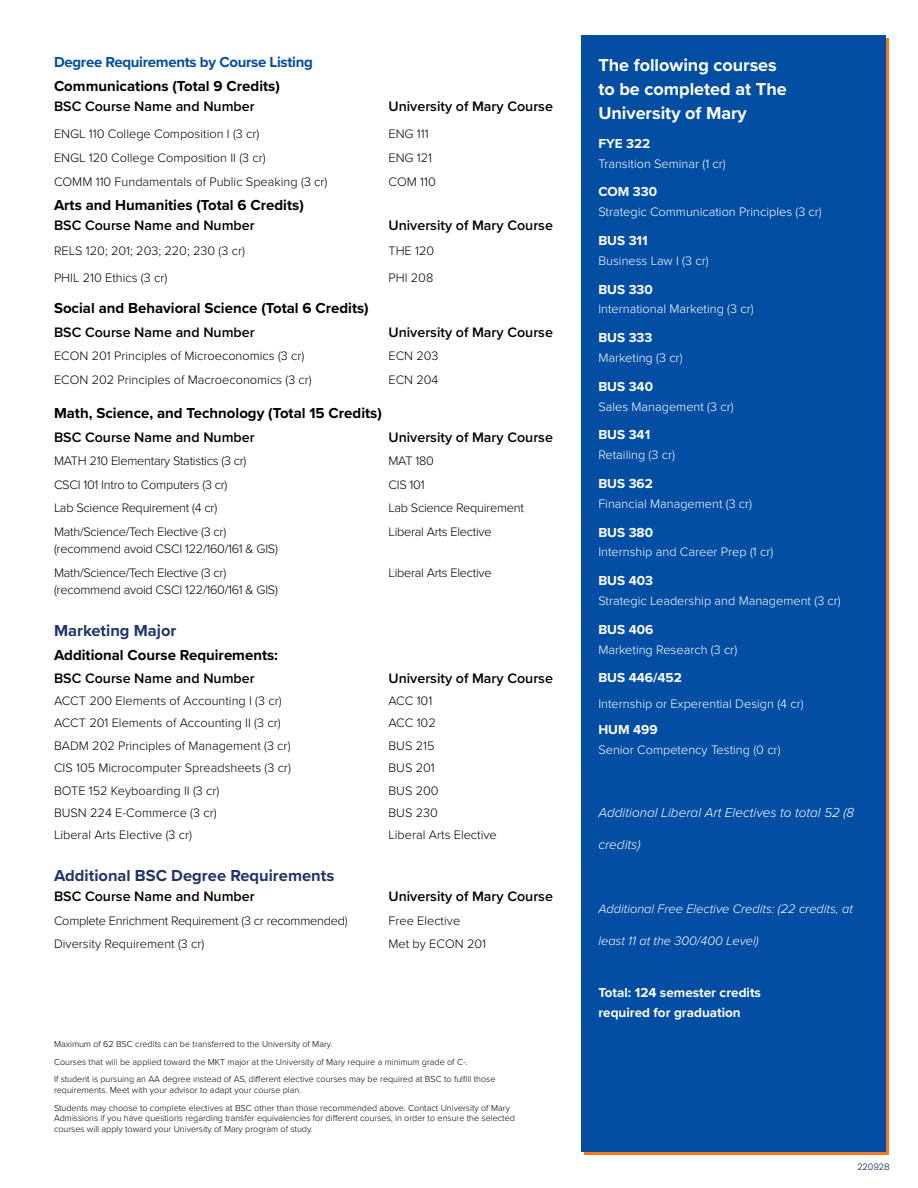
<style>
.page{position:relative;width:918px;height:1188px;background:#fff}
.page>*{position:absolute;margin:0;border:0;box-sizing:border-box;transform-origin:0 0}
.t1{font:700 18px/23.9px "Proxima Nova";color:#fff}
.t2{font:700 16.5px "Proxima Nova";color:#203568}
.t3{font:700 15px "Proxima Nova";color:#000}
.t4{font:700 15px "Proxima Nova";letter-spacing:-.02em;color:#034ea2}
.t5{font:600 14.25px "Proxima Nova";color:#000}
.t6{font:700 13.5px/19.5px "Proxima Nova";color:#fff}
.t7{font:italic 300 13.5px "Proxima Nova";color:#fff}
.t8{font:300 12.75px "Proxima Nova";color:#000}
.t9{font:300 12.75px "Proxima Nova";color:#fff}
.t10{font:300 12.75px/23.5px "Proxima Nova";letter-spacing:-.02em;color:#000}
.t11{font:italic 300 12.75px "Proxima Nova";color:#fff}
.t12{font:300 9px/17.5px "Proxima Nova";color:#000}
.t13{font:300 9px "Poppins";color:#002550}
</style>
<div class="page">
<div style="left:581px;top:36px;width:305px;height:1116px;background:#034ea2"></div>
<p class="t4" style="left:54px;top:51px;width:260px">Degree Requirements by Course Listing</p>
<p class="t3" style="left:54px;top:75px;width:227px">Communications (Total 9 Credits)</p>
<p class="t5" style="left:54px;top:96px;width:202px">BSC Course Name and Number</p>
<p class="t5" style="left:389px;top:96px;width:166px">University of Mary Course</p>
<p class="t8" style="left:54px;top:124px;width:207px">ENGL 110 College Composition I (3 cr)</p>
<p class="t8" style="left:388px;top:124px;width:42px">ENG 111</p>
<p class="t8" style="left:54px;top:148px;width:213px">ENGL 120 College Composition II (3 cr)</p>
<p class="t8" style="left:388px;top:148px;width:45px">ENG 121</p>
<p class="t8" style="left:54px;top:172px;width:275px">COMM 110 Fundamentals of Public Speaking (3 cr)</p>
<p class="t8" style="left:388px;top:172px;width:49px">COM 110</p>
<p class="t3" style="left:54px;top:194px;width:251px">Arts and Humanities (Total 6 Credits)</p>
<p class="t5" style="left:54px;top:215px;width:202px">BSC Course Name and Number</p>
<p class="t5" style="left:389px;top:215px;width:166px">University of Mary Course</p>
<p class="t8" style="left:54px;top:241px;width:192px">RELS 120; 201; 203; 220; 230 (3 cr)</p>
<p class="t8" style="left:388px;top:241px;width:47px">THE 120</p>
<p class="t8" style="left:54px;top:268px;width:115px">PHIL 210 Ethics (3 cr)</p>
<p class="t8" style="left:388px;top:268px;width:46px">PHI 208</p>
<p class="t3" style="left:54px;top:297px;width:316px">Social and Behavioral Science (Total 6 Credits)</p>
<p class="t5" style="left:54px;top:321px;width:202px">BSC Course Name and Number</p>
<p class="t5" style="left:389px;top:321px;width:166px">University of Mary Course</p>
<p class="t8" style="left:54px;top:346px;width:252px">ECON 201 Principles of Microeconomics (3 cr)</p>
<p class="t8" style="left:388px;top:346px;width:52px">ECN 203</p>
<p class="t8" style="left:54px;top:370px;width:259px">ECON 202 Principles of Macroeconomics (3 cr)</p>
<p class="t8" style="left:388px;top:370px;width:52px">ECN 204</p>
<p class="t3" style="left:54px;top:402px;width:329px">Math, Science, and Technology (Total 15 Credits)</p>
<p class="t5" style="left:54px;top:426px;width:202px">BSC Course Name and Number</p>
<p class="t5" style="left:389px;top:426px;width:166px">University of Mary Course</p>
<p class="t10" style="left:54px;top:448px;width:194px">MATH 210 Elementary Statistics (3 cr)</p>
<p class="t8" style="left:388px;top:451px;width:47px">MAT 180</p>
<p class="t10" style="left:54px;top:472px;width:175px">CSCI 101 Intro to Computers (3 cr)</p>
<p class="t8" style="left:388px;top:475px;width:38px">CIS 101</p>
<p class="t10" style="left:54px;top:495px;width:165px">Lab Science Requirement (4 cr)</p>
<p class="t10" style="left:388px;top:495px;width:137px">Lab Science Requirement</p>
<p class="t10" style="left:54px;top:519px;width:174px">Math/Science/Tech Elective (3 cr)</p>
<p class="t10" style="left:388px;top:519px;width:105px">Liberal Arts Elective</p>
<p class="t10" style="left:54px;top:536px;width:226px">(recommend avoid CSCI 122/160/161 &amp; GIS)<br>Math/Science/Tech Elective (3 cr)</p>
<p class="t10" style="left:388px;top:560px;width:105px">Liberal Arts Elective</p>
<p class="t10" style="left:54px;top:577px;width:226px">(recommend avoid CSCI 122/160/161 &amp; GIS)</p>
<p class="t2" style="left:54px;top:618px;width:124px">Marketing Major</p>
<p class="t3" style="left:54px;top:643px;width:226px">Additional Course Requirements:</p>
<p class="t5" style="left:54px;top:667px;width:202px">BSC Course Name and Number</p>
<p class="t5" style="left:389px;top:667px;width:166px">University of Mary Course</p>
<p class="t8" style="left:54px;top:691px;width:229px">ACCT 200 Elements of Accounting I (3 cr)</p>
<p class="t8" style="left:388px;top:691px;width:45px">ACC 101</p>
<p class="t8" style="left:54px;top:714px;width:228px">ACCT 201 Elements of Accounting II (3 cr)</p>
<p class="t8" style="left:388px;top:714px;width:49px">ACC 102</p>
<p class="t8" style="left:54px;top:736px;width:238px">BADM 202 Principles of Management (3 cr)</p>
<p class="t8" style="left:388px;top:736px;width:48px">BUS 215</p>
<p class="t8" style="left:54px;top:758px;width:238px">CIS 105 Microcomputer Spreadsheets (3 cr)</p>
<p class="t8" style="left:388px;top:758px;width:48px">BUS 201</p>
<p class="t8" style="left:54px;top:781px;width:167px">BOTE 152 Keyboarding II (3 cr)</p>
<p class="t8" style="left:388px;top:781px;width:52px">BUS 200</p>
<p class="t8" style="left:54px;top:803px;width:164px">BUSN 224 E-Commerce (3 cr)</p>
<p class="t8" style="left:388px;top:803px;width:51px">BUS 230</p>
<p class="t8" style="left:54px;top:826px;width:140px">Liberal Arts Elective (3 cr)</p>
<p class="t8" style="left:388px;top:826px;width:110px">Liberal Arts Elective</p>
<p class="t2" style="left:54px;top:863px;width:282px">Additional BSC Degree Requirements</p>
<p class="t5" style="left:54px;top:886px;width:202px">BSC Course Name and Number</p>
<p class="t5" style="left:389px;top:886px;width:166px">University of Mary Course</p>
<p class="t10" style="left:54px;top:908px;width:295px">Complete Enrichment Requirement (3 cr recommended)</p>
<p class="t8" style="left:388px;top:911px;width:73px">Free Elective</p>
<p class="t8" style="left:54px;top:934px;width:152px">Diversity Requirement (3 cr)</p>
<p class="t8" style="left:388px;top:934px;width:99px">Met by ECON 201</p>
<p class="t12" style="left:54px;top:1035px;width:443px">Maximum of 62 BSC credits can be transferred to the University of Mary.<br>Courses that will be applied toward the MKT major at the University of Mary require a minimum grade of C-.<br>If student is pursuing an AA degree instead of AS, different elective courses may be required at BSC to fulfill those</p>
<p class="t12" style="left:54px;top:1081px;width:458px">requirements. Meet with your advisor to adapt your course plan.<br>Students may choose to complete electives at BSC other than those recommended above. Contact University of Mary</p>
<p class="t12" style="left:54px;top:1113px;width:463px;line-height:10.8px">Admissions if you have questions regarding transfer equivalencies for different courses, in order to ensure the selected courses will apply toward your University of Mary program of study.</p>
<h1 class="t1" style="left:598px;top:53px;width:190px">The following courses to be completed at The<br>University of Mary</h1>
<p class="t6" style="left:598px;top:133px;width:53px">FYE 322</p>
<p class="t9" style="left:598px;top:154px;width:129px">Transition Seminar (1 cr)</p>
<p class="t6" style="left:598px;top:182px;width:60px">COM 330</p>
<p class="t9" style="left:598px;top:202px;width:225px">Strategic Communication Principles (3 cr)</p>
<p class="t6" style="left:598px;top:230px;width:51px">BUS 311</p>
<p class="t9" style="left:598px;top:251px;width:112px">Business Law I (3 cr)</p>
<p class="t6" style="left:598px;top:279px;width:56px">BUS 330</p>
<p class="t9" style="left:598px;top:300px;width:157px">International Marketing (3 cr)</p>
<p class="t6" style="left:598px;top:328px;width:56px">BUS 333</p>
<p class="t9" style="left:598px;top:348px;width:86px">Marketing (3 cr)</p>
<p class="t6" style="left:598px;top:376px;width:56px">BUS 340</p>
<p class="t9" style="left:598px;top:397px;width:137px">Sales Management (3 cr)</p>
<p class="t6" style="left:598px;top:425px;width:53px">BUS 341</p>
<p class="t9" style="left:598px;top:445px;width:78px">Retailing (3 cr)</p>
<p class="t6" style="left:598px;top:473px;width:56px">BUS 362</p>
<p class="t9" style="left:598px;top:494px;width:155px">Financial Management (3 cr)</p>
<p class="t6" style="left:598px;top:522px;width:56px">BUS 380</p>
<p class="t9" style="left:598px;top:543px;width:177px">Internship and Career Prep (1 cr)</p>
<p class="t6" style="left:598px;top:571px;width:56px">BUS 403</p>
<p class="t9" style="left:598px;top:591px;width:244px">Strategic Leadership and Management (3 cr)</p>
<p class="t6" style="left:598px;top:619px;width:56px">BUS 406</p>
<p class="t9" style="left:598px;top:640px;width:140px">Marketing Research (3 cr)</p>
<p class="t6" style="left:598px;top:668px;width:85px">BUS 446/452</p>
<p class="t9" style="left:598px;top:694px;width:207px">Internship or Experential Design (4 cr)</p>
<p class="t6" style="left:598px;top:719px;width:61px">HUM 499</p>
<p class="t9" style="left:598px;top:740px;width:184px">Senior Competency Testing (0 cr)</p>
<p class="t7" style="left:598px;top:803px;width:257px">Additional Liberal Art Electives to total 52 (8</p>
<p class="t7" style="left:598px;top:835px;width:44px">credits)</p>
<p class="t11" style="left:598px;top:899px;width:256px">Additional Free Elective Credits: (22 credits, at</p>
<p class="t11" style="left:598px;top:931px;width:162px">least 11 at the 300/400 Level)</p>
<p class="t6" style="left:598px;top:983px;width:164px">Total: 124 semester credits required for graduation</p>
<p class="t13" style="left:857px;top:1162px;width:34px">220928</p>
</div>
